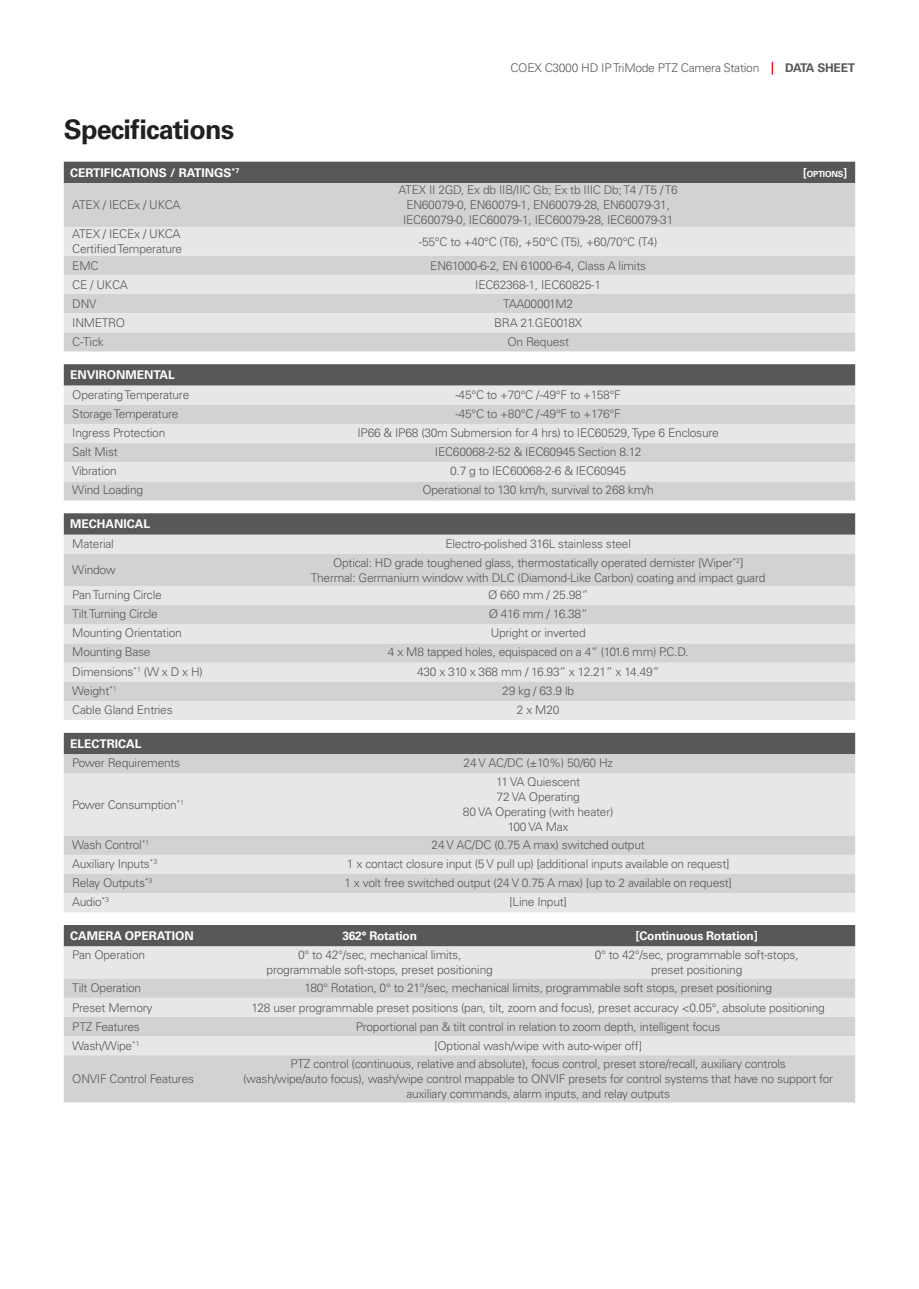
<style>
.page{position:relative;width:919px;height:1289px;background:#fff}
.page>*{position:absolute;margin:0;border:0;box-sizing:border-box;transform-origin:0 0}
.t1{font:700 27px "Univers LT Pro 65";letter-spacing:-.03em;color:#231f20}
.SYN_table_text{font:300 12px/15px "Univers LT Pro 45";letter-spacing:-.02em;color:#57585a;text-align:center}
.Table_Header{font:700 12px "Univers LT Pro 65";color:#fff}
.SYN_table_text-2{font:700 12px "Univers LT Pro 65";letter-spacing:-.02em;color:#fff}
.t2{font:700 12px "Univers LT Pro 65";letter-spacing:-.02em;color:#57585a}
.Table_Header-2{font:700 8.4px "Univers LT Pro 65";letter-spacing:-.03em;color:#fff}
.s1{font-size:12px}
</style>
<div class="page">
<svg style="left:771px;top:62px;width:2px;height:13px"></svg>
<div style="left:64px;top:162px;width:791px;height:21px;background:#57585a"></div>
<div style="left:64px;top:183px;width:791px;height:317px;background:#d1d2d4"></div>
<svg style="left:64px;top:227px;width:791px;height:254px;background:#d3d4d6"></svg>
<div style="left:64px;top:513px;width:791px;height:21px;background:#57585a"></div>
<div style="left:64px;top:534px;width:791px;height:378px;background:#e6e7e9"></div>
<svg style="left:64px;top:554px;width:791px;height:339px;background:#d5d5d7"></svg>
<div style="left:64px;top:925px;width:791px;height:21px;background:#57585a"></div>
<div style="left:64px;top:946px;width:791px;height:32px;background:#e6e7e9"></div>
<svg style="left:64px;top:978px;width:791px;height:124px;background:#d7d8da"></svg>
<p class="SYN_table_text" style="left:510px;top:61px;width:250px">COEX C3000 HD IP TriMode PTZ Camera Station</p>
<p class="t2" style="left:785px;top:61px;width:72px">DATA SHEET</p>
<p class="t1" style="left:64px;top:113px;width:172px">Specifications</p>
<p class="Table_Header" style="left:70px;top:165px;width:170px">CERTIFICATIONS / RATINGS<sup>*7</sup></p>
<p class="Table_Header-2" style="left:803px;top:169px;width:45px"><span class="s1">[</span>OPTIONS<span class="s1">]</span></p>
<p class="SYN_table_text" style="left:72px;top:197px;width:110px">ATEX / IECEx / UKCA</p>
<p class="SYN_table_text" style="left:398px;top:182px;width:281px">ATEX II 2GD, Ex db IIB/IIC Gb; Ex tb IIIC Db; T4 / T5 / T6</p>
<p class="SYN_table_text" style="left:406px;top:197px;width:265px">EN60079-0, EN60079-1, EN60079-28, EN60079-31,</p>
<p class="SYN_table_text" style="left:403px;top:212px;width:272px">IEC60079-0, IEC60079-1, IEC60079-28, IEC60079-31</p>
<p class="SYN_table_text" style="left:72px;top:226px;width:111px;text-align:left">ATEX / IECEx / UKCA<br>Certified Temperature</p>
<p class="SYN_table_text" style="left:419px;top:234px;width:240px">-55°C to +40°C (T6), +50°C (T5), +60/70°C (T4)</p>
<p class="SYN_table_text" style="left:72px;top:258px;width:28px">EMC</p>
<p class="SYN_table_text" style="left:430px;top:258px;width:217px">EN61000-6-2, EN 61000-6-4, Class A limits</p>
<p class="SYN_table_text" style="left:72px;top:277px;width:57px">CE / UKCA</p>
<p class="SYN_table_text" style="left:475px;top:277px;width:127px">IEC62368-1, IEC60825-1</p>
<p class="SYN_table_text" style="left:72px;top:296px;width:26px">DNV</p>
<p class="SYN_table_text" style="left:503px;top:296px;width:72px">TAA00001M2</p>
<p class="SYN_table_text" style="left:72px;top:315px;width:54px">INMETRO</p>
<p class="SYN_table_text" style="left:494px;top:315px;width:89px">BRA 21.GE0018X</p>
<p class="SYN_table_text" style="left:72px;top:334px;width:33px">C-Tick</p>
<p class="SYN_table_text" style="left:507px;top:334px;width:63px">On Request</p>
<p class="Table_Header" style="left:70px;top:368px;width:106px">ENVIRONMENTAL</p>
<p class="SYN_table_text" style="left:72px;top:387px;width:119px">Operating Temperature</p>
<p class="SYN_table_text" style="left:455px;top:387px;width:167px">-45°C to +70°C / -49°F to +158°F</p>
<p class="SYN_table_text" style="left:72px;top:406px;width:108px">Storage Temperature</p>
<p class="SYN_table_text" style="left:455px;top:406px;width:167px">-45°C to +80°C / -49°F to +176°F</p>
<p class="SYN_table_text" style="left:72px;top:425px;width:95px">Ingress Protection</p>
<p class="SYN_table_text" style="left:357px;top:425px;width:363px">IP66 &amp; IP68 (30m Submersion for 4 hrs) to IEC60529, Type 6 Enclosure</p>
<p class="SYN_table_text" style="left:72px;top:444px;width:47px">Salt Mist</p>
<p class="SYN_table_text" style="left:435px;top:444px;width:208px">IEC60068-2-52 &amp; IEC60945 Section 8.12</p>
<p class="SYN_table_text" style="left:72px;top:463px;width:46px">Vibration</p>
<p class="SYN_table_text" style="left:450px;top:463px;width:178px">0.7 g to IEC60068-2-6 &amp; IEC60945</p>
<p class="SYN_table_text" style="left:72px;top:482px;width:72px">Wind Loading</p>
<p class="SYN_table_text" style="left:422px;top:482px;width:233px">Operational to 130 km/h, survival to 268 km/h</p>
<p class="Table_Header" style="left:70px;top:517px;width:82px">MECHANICAL</p>
<p class="SYN_table_text" style="left:72px;top:536px;width:43px">Material</p>
<p class="SYN_table_text" style="left:445px;top:536px;width:187px">Electro-polished 316L stainless steel</p>
<p class="SYN_table_text" style="left:72px;top:562px;width:45px">Window</p>
<p class="SYN_table_text" style="left:311px;top:555px;width:456px">Optical: HD grade toughened glass, thermostatically operated demister [Wiper<sup>*2</sup>]<br>Thermal: Germanium window with DLC (Diamond-Like Carbon) coating and impact guard</p>
<p class="SYN_table_text" style="left:72px;top:587px;width:91px">Pan Turning Circle</p>
<p class="SYN_table_text" style="left:488px;top:587px;width:102px">Ø 660 mm / 25.98”</p>
<p class="SYN_table_text" style="left:72px;top:606px;width:87px">Tilt Turning Circle</p>
<p class="SYN_table_text" style="left:488px;top:606px;width:101px">Ø 416 mm / 16.38”</p>
<p class="SYN_table_text" style="left:72px;top:625px;width:111px">Mounting Orientation</p>
<p class="SYN_table_text" style="left:490px;top:625px;width:96px">Upright or inverted</p>
<p class="SYN_table_text" style="left:72px;top:644px;width:80px">Mounting Base</p>
<p class="SYN_table_text" style="left:388px;top:644px;width:302px">4 x M8 tapped holes, equispaced on a 4” (101.6 mm) P.C.D.</p>
<p class="SYN_table_text" style="left:72px;top:664px;width:132px">Dimensions<sup>*1</sup> (W x D x H)</p>
<p class="SYN_table_text" style="left:417px;top:664px;width:244px">430 x 310 x 368 mm / 16.93” x 12.21” x 14.49”</p>
<p class="SYN_table_text" style="left:72px;top:683px;width:46px">Weight<sup>*1</sup></p>
<p class="SYN_table_text" style="left:502px;top:683px;width:73px">29 kg / 63.9 lb</p>
<p class="SYN_table_text" style="left:72px;top:702px;width:102px">Cable Gland Entries</p>
<p class="SYN_table_text" style="left:517px;top:702px;width:44px">2 x M20</p>
<p class="Table_Header" style="left:70px;top:736px;width:73px">ELECTRICAL</p>
<p class="SYN_table_text" style="left:72px;top:755px;width:109px">Power Requirements</p>
<p class="SYN_table_text" style="left:463px;top:755px;width:151px">24 V AC/DC (±10%) 50/60 Hz</p>
<p class="SYN_table_text" style="left:72px;top:797px;width:113px">Power Consumption<sup>*1</sup></p>
<p class="SYN_table_text" style="left:496px;top:774px;width:85px">11 VA Quiescent</p>
<p class="SYN_table_text" style="left:496px;top:789px;width:85px">72 VA Operating</p>
<p class="SYN_table_text" style="left:463px;top:804px;width:152px">80 VA Operating (with heater)</p>
<p class="SYN_table_text" style="left:508px;top:819px;width:62px">100 VA Max</p>
<p class="SYN_table_text" style="left:72px;top:836px;width:78px">Wash Control<sup>*1</sup></p>
<p class="SYN_table_text" style="left:431px;top:836px;width:215px">24 V AC/DC (0.75 A max) switched output</p>
<p class="SYN_table_text" style="left:72px;top:856px;width:86px">Auxiliary Inputs<sup>*3</sup></p>
<p class="SYN_table_text" style="left:347px;top:856px;width:384px">1 x contact closure input (5 V pull up) [additional inputs available on request]</p>
<p class="SYN_table_text" style="left:72px;top:875px;width:82px">Relay Outputs<sup>*3</sup></p>
<p class="SYN_table_text" style="left:344px;top:875px;width:389px">1 x volt free switched output (24 V 0.75 A max) [up to 2 available on request]</p>
<p class="SYN_table_text" style="left:72px;top:894px;width:38px">Audio<sup>*3</sup></p>
<p class="SYN_table_text" style="left:509px;top:894px;width:59px">[Line Input]</p>
<p class="Table_Header" style="left:70px;top:928px;width:125px">CAMERA OPERATION</p>
<p class="SYN_table_text-2" style="left:342px;top:928px;width:76px">362° Rotation</p>
<p class="SYN_table_text-2" style="left:635px;top:928px;width:123px">[Continuous Rotation]</p>
<p class="SYN_table_text" style="left:72px;top:947px;width:74px">Pan Operation</p>
<p class="SYN_table_text" style="left:266px;top:947px;width:227px">0° to 42°/sec, mechanical limits, programmable soft-stops, preset positioning</p>
<p class="SYN_table_text" style="left:594px;top:947px;width:205px">0° to 42°/sec, programmable soft-stops, preset positioning</p>
<p class="SYN_table_text" style="left:72px;top:979px;width:70px">Tilt Operation</p>
<p class="SYN_table_text" style="left:304px;top:979px;width:469px">180° Rotation, 0° to 21°/sec, mechanical limits, programmable soft stops, preset positioning</p>
<p class="SYN_table_text" style="left:72px;top:999px;width:82px">Preset Memory</p>
<p class="SYN_table_text" style="left:251px;top:999px;width:574px">128 user programmable preset positions (pan, tilt, zoom and focus), preset accuracy &lt;0.05°, absolute positioning</p>
<p class="SYN_table_text" style="left:72px;top:1019px;width:69px">PTZ Features</p>
<p class="SYN_table_text" style="left:356px;top:1019px;width:366px">Proportional pan &amp; tilt control in relation to zoom depth, intelligent focus</p>
<p class="SYN_table_text" style="left:72px;top:1038px;width:69px">Wash/Wipe<sup>*1</sup></p>
<p class="SYN_table_text" style="left:434px;top:1038px;width:209px">[Optional wash/wipe with auto-wiper off]</p>
<p class="SYN_table_text" style="left:72px;top:1071px;width:123px">ONVIF Control Features</p>
<p class="SYN_table_text" style="left:290px;top:1056px;width:497px">PTZ control (continuous, relative and absolute), focus control, preset store/recall, auxiliary controls</p>
<p class="SYN_table_text" style="left:243px;top:1071px;width:591px">(wash/wipe/auto focus), wash/wipe control mappable to ONVIF presets for control systems that have no support for</p>
<p class="SYN_table_text" style="left:406px;top:1086px;width:265px">auxiliary commands, alarm inputs, and relay outputs</p>
</div>
